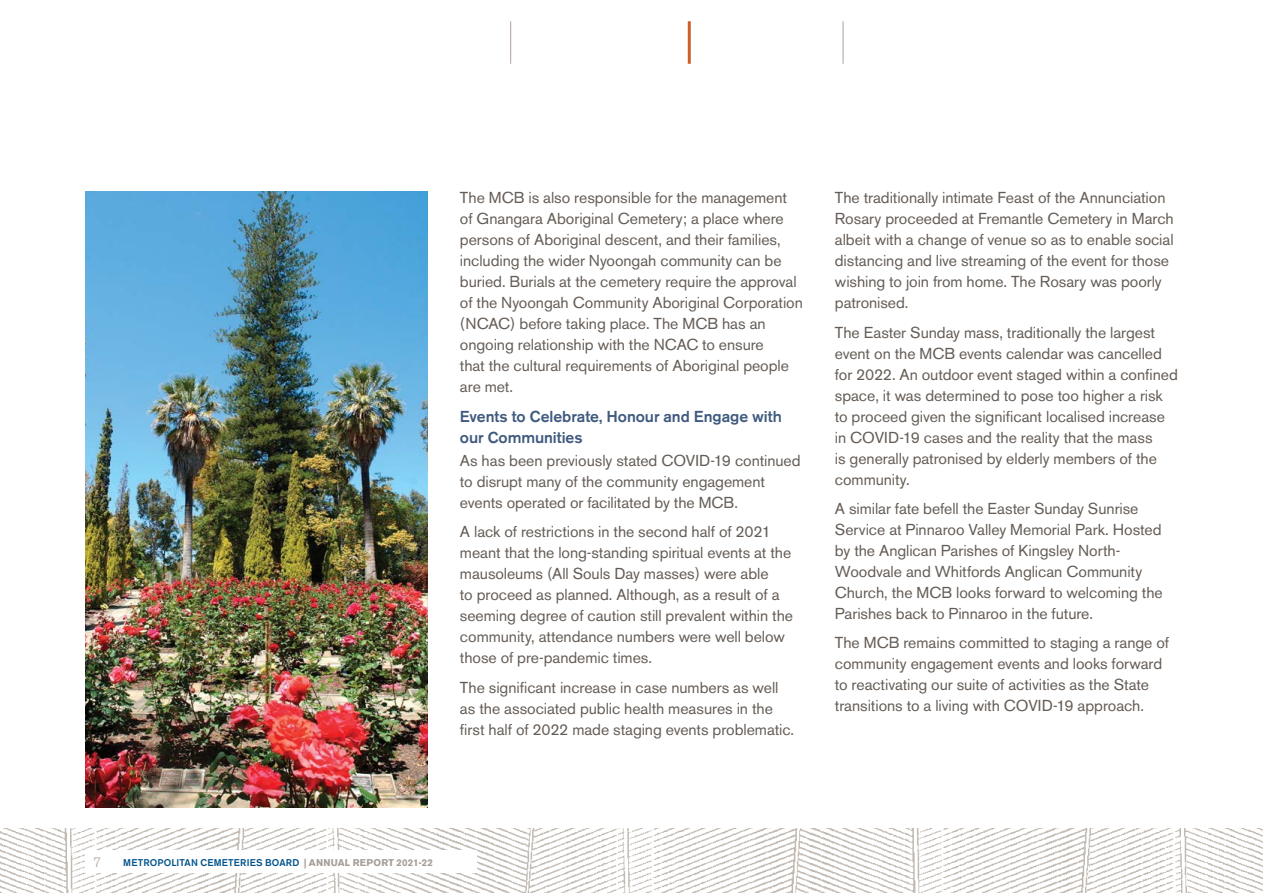
<style>
.page{position:relative;width:1263px;height:893px;background:#fff}
.page>*{position:absolute;margin:0;border:0;box-sizing:border-box;transform-origin:0 0}
.t1{font:15.75px/21px "Akzidenz Grotesk BE";letter-spacing:-.005em;color:#655c55}
.t2{font:500 15.75px/21px "Akzidenz Grotesk BE";letter-spacing:-.005em;color:#3f5a7e}
.t3{font:300 13.5px "Akzidenz Grotesk BE";color:#aea198}
.t4{font:500 9.75px "Akzidenz Grotesk BE";letter-spacing:.015em;color:#00538d}
.s1{font-weight:700;color:#a59d98}
</style>
<div class="page">
<img style="left:0;top:828px;width:1263px;height:65px">
<div style="left:85px;top:850px;width:391px;height:23px;background:#fff"></div>
<img style="left:85px;top:191px;width:342px;height:617px">
<hr style="left:510px;top:21px;width:1px;height:43px;background:#aea198">
<hr style="left:843px;top:21px;width:1px;height:43px;background:#aea198">
<hr style="left:688px;top:21px;width:3px;height:43px;background:#cf5f28">
<p class="t1" style="left:460px;top:187px;width:344px">The MCB is also responsible for the management of Gnangara Aboriginal Cemetery; a place where persons of Aboriginal descent, and their families, including the wider Nyoongah community can be buried. Burials at the cemetery require the approval of the Nyoongah Community Aboriginal Corporation (NCAC) before taking place. The MCB has an ongoing relationship with the NCAC to ensure<br>that the cultural requirements of Aboriginal people are met.</p>
<p class="t2" style="left:460px;top:405px;width:323px">Events to Celebrate, Honour and Engage with our Communities</p>
<p class="t1" style="left:460px;top:450px;width:342px">As has been previously stated COVID-19 continued to disrupt many of the community engagement events operated or facilitated by the MCB.</p>
<p class="t1" style="left:460px;top:521px;width:335px">A lack of restrictions in the second half of 2021 meant that the long-standing spiritual events at the mausoleums (All Souls Day masses) were able<br>to proceed as planned. Although, as a result of a seeming degree of caution still prevalent within the community, attendance numbers were well below those of pre-pandemic times.</p>
<p class="t1" style="left:460px;top:677px;width:336px">The significant increase in case numbers as well as the associated public health measures in the first half of 2022 made staging events problematic.</p>
<p class="t1" style="left:835px;top:187px;width:340px">The traditionally intimate Feast of the Annunciation Rosary proceeded at Fremantle Cemetery in March albeit with a change of venue so as to enable social distancing and live streaming of the event for those wishing to join from home. The Rosary was poorly patronised.</p>
<p class="t1" style="left:835px;top:322px;width:344px">The Easter Sunday mass, traditionally the largest event on the MCB events calendar was cancelled for 2022. An outdoor event staged within a confined space, it was determined to pose too higher a risk to proceed given the significant localised increase in COVID-19 cases and the reality that the mass<br>is generally patronised by elderly members of the community.</p>
<p class="t1" style="left:835px;top:498px;width:329px">A similar fate befell the Easter Sunday Sunrise Service at Pinnaroo Valley Memorial Park. Hosted by the Anglican Parishes of Kingsley North-Woodvale and Whitfords Anglican Community Church, the MCB looks forward to welcoming the Parishes back to Pinnaroo in the future.</p>
<p class="t1" style="left:835px;top:632px;width:336px">The MCB remains committed to staging a range of community engagement events and looks forward to reactivating our suite of activities as the State transitions to a living with COVID-19 approach.</p>
<p class="t3" style="left:94px;top:855px;width:9px">7</p>
<p class="t4" style="left:123px;top:856px;width:311px">METROPOLITAN CEMETERIES BOARD <span class="s1">| ANNUAL REPORT 2021-22</span></p>
</div>
